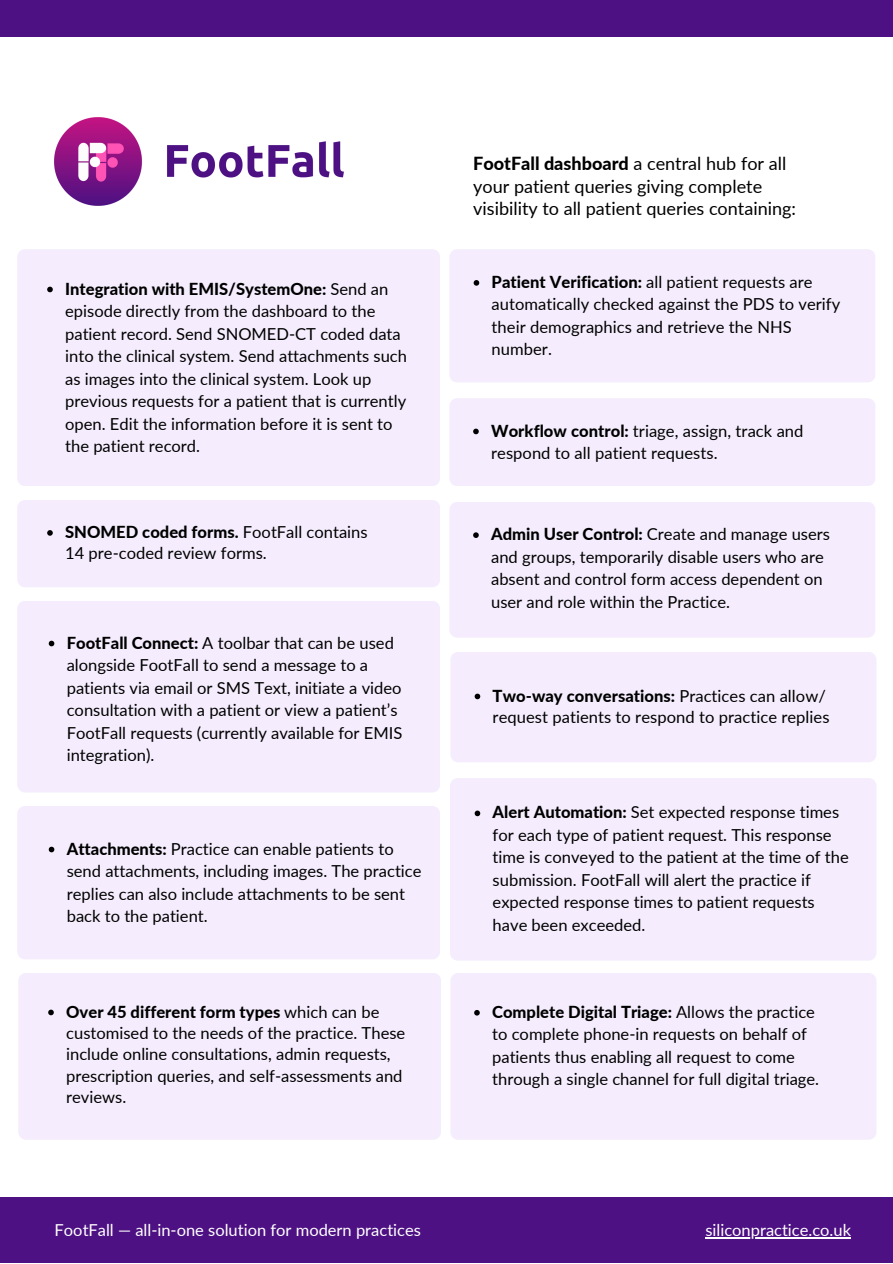
<style>
.page{position:relative;width:893px;height:1264px;background:#fff}
.page>*{position:absolute;margin:0;border:0;box-sizing:border-box;transform-origin:0 0}
.t1{font:18px/22.5px "Lato";color:#000}
.t2{font:16.5px/22.5px "Lato";color:#000}
.t3{font:16.5px "Lato";color:#fff}
.s1{font-weight:800}
</style>
<div class="page">
<div style="left:0;top:1197px;width:892px;height:65px;background:#4d1183"></div>
<div style="left:0;top:0;width:892px;height:37px;background:#4d1183"></div>
<div style="left:17px;top:249px;width:423px;height:237px;background:#f5edfd"></div>
<div style="left:449px;top:249px;width:426px;height:133px;background:#f5edfd"></div>
<div style="left:17px;top:601px;width:423px;height:191px;background:#f5edfd"></div>
<div style="left:449px;top:502px;width:426px;height:135px;background:#f5edfd"></div>
<div style="left:450px;top:778px;width:426px;height:182px;background:#f5edfd"></div>
<div style="left:17px;top:806px;width:423px;height:153px;background:#f5edfd"></div>
<div style="left:450px;top:652px;width:426px;height:110px;background:#f5edfd"></div>
<div style="left:18px;top:973px;width:423px;height:166px;background:#f5edfd"></div>
<div style="left:450px;top:973px;width:426px;height:166px;background:#f5edfd"></div>
<svg style="left:47px;top:287px;width:6px;height:5px"></svg>
<svg style="left:473px;top:280px;width:6px;height:6px"></svg>
<div style="left:17px;top:500px;width:423px;height:87px;background:#f5edfd"></div>
<svg style="left:49px;top:640px;width:5px;height:6px"></svg>
<div style="left:449px;top:398px;width:426px;height:88px;background:#f5edfd"></div>
<svg style="left:473px;top:532px;width:5px;height:6px"></svg>
<svg style="left:474px;top:810px;width:6px;height:6px"></svg>
<svg style="left:49px;top:846px;width:5px;height:6px"></svg>
<svg style="left:474px;top:693px;width:6px;height:6px"></svg>
<svg style="left:48px;top:1009px;width:6px;height:6px"></svg>
<svg style="left:474px;top:1009px;width:5px;height:6px"></svg>
<hr style="left:705px;top:1237px;width:146px;height:1px;background:#fff">
<img style="left:55px;top:117px;width:288px;height:88px">
<p class="t1" style="left:473px;top:152px;width:324px"><span class="s1">FootFall dashboard</span> a central hub for all your patient queries giving complete visibility to all patient queries containing:</p>
<p class="t2" style="left:65px;top:277px;width:343px"><span class="s1">Integration with EMIS/SystemOne:</span> Send an episode directly from the dashboard to the patient record. Send SNOMED-CT coded data into the clinical system. Send attachments such as images into the clinical system. Look up previous requests for a patient that is currently open. Edit the information before it is sent to the patient record.</p>
<p class="t2" style="left:491px;top:270px;width:350px"><span class="s1">Patient Verification:</span> all patient requests are automatically checked against the PDS to verify their demographics and retrieve the NHS number.</p>
<p class="t2" style="left:491px;top:419px;width:314px"><span class="s1">Workflow control:</span> triage, assign, track and respond to all patient requests.</p>
<p class="t2" style="left:65px;top:521px;width:304px;line-height:21.3px"><span class="s1">SNOMED coded forms.</span> FootFall contains<br>14 pre-coded review forms.</p>
<p class="t2" style="left:67px;top:631px;width:337px"><span class="s1">FootFall Connect:</span> A toolbar that can be used alongside FootFall to send a message to a patients via email or SMS Text, initiate a video consultation with a patient or view a patient’s FootFall requests (currently available for EMIS integration).</p>
<p class="t2" style="left:67px;top:837px;width:356px"><span class="s1">Attachments:</span> Practice can enable patients to send attachments, including images. The practice replies can also include attachments to be sent back to the patient.</p>
<p class="t2" style="left:491px;top:522px;width:340px"><span class="s1">Admin User Control:</span> Create and manage users and groups, temporarily disable users who are absent and control form access dependent on user and role within the Practice.</p>
<p class="t2" style="left:492px;top:684px;width:338px;line-height:21.3px"><span class="s1">Two-way conversations:</span> Practices can allow/ request patients to respond to practice replies</p>
<p class="t2" style="left:492px;top:800px;width:357px"><span class="s1">Alert Automation:</span> Set expected response times for each type of patient request. This response time is conveyed to the patient at the time of the submission. FootFall will alert the practice if expected response times to patient requests have been exceeded.</p>
<p class="t2" style="left:66px;top:1000px;width:340px;line-height:21.3px"><span class="s1">Over 45 different form types</span> which can be customised to the needs of the practice. These include online consultations, admin requests, prescription queries, and self-assessments and reviews.</p>
<p class="t2" style="left:492px;top:1000px;width:328px"><span class="s1">Complete Digital Triage:</span> Allows the practice to complete phone-in requests on behalf of patients thus enabling all request to come through a single channel for full digital triage.</p>
<p class="t3" style="left:55px;top:1220px;width:368px">FootFall — all-in-one solution for modern practices</p>
<p class="t3" style="left:705px;top:1220px;width:147px">siliconpractice.co.uk</p>
</div>
